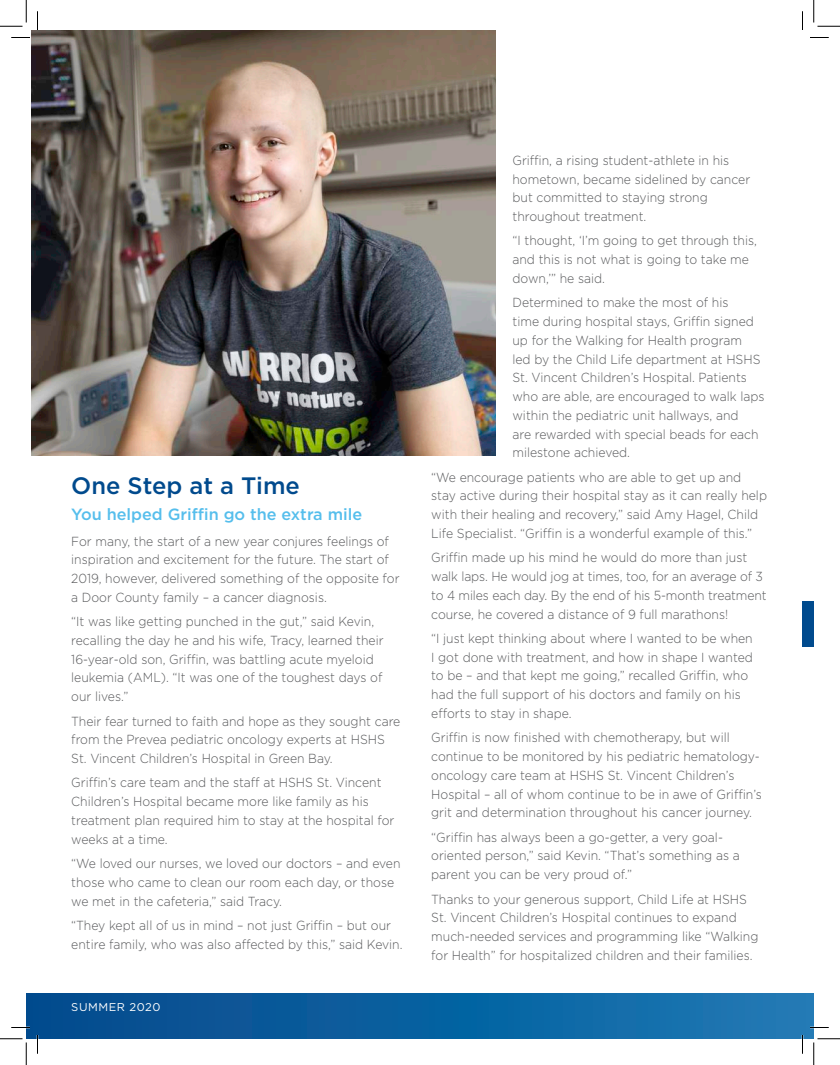
<style>
.page{position:relative;width:840px;height:1065px;background:#fff}
.page>*{position:absolute;margin:0;border:0;box-sizing:border-box;transform-origin:0 0}
.t1{font:500 23.75px "Gotham";color:#004a8d}
.t2{font:500 16.25px "Gotham";color:#55beec}
.t3{font:300 13.12px/18.8px "Gotham";color:#57585a;scale:.93 1}
.t4{font:11.25px "Gotham";letter-spacing:.05em;color:#fff}
</style>
<div class="page">
<div style="left:26px;top:994px;width:788px;height:45px;background:linear-gradient(to right,#00498c,#1b7ab5)"></div>
<div style="left:802px;top:601px;width:12px;height:45px;background:#004b8e"></div>
<img style="left:31px;top:30px;width:465px;height:425px">
<svg style="left:11px;top:37px;width:19px;height:1px"></svg>
<svg style="left:810px;top:37px;width:19px;height:1px"></svg>
<svg style="left:11px;top:1027px;width:19px;height:1px"></svg>
<svg style="left:810px;top:1027px;width:19px;height:1px"></svg>
<svg style="left:37px;top:11px;width:1px;height:19px"></svg>
<svg style="left:37px;top:1035px;width:1px;height:19px"></svg>
<svg style="left:802px;top:11px;width:1px;height:19px"></svg>
<svg style="left:802px;top:1035px;width:1px;height:19px"></svg>
<svg style="left:0;top:0;width:27px;height:27px"></svg>
<svg style="left:0;top:1039px;width:27px;height:26px"></svg>
<svg style="left:814px;top:0;width:26px;height:27px"></svg>
<svg style="left:814px;top:1039px;width:26px;height:26px"></svg>
<h1 class="t1" style="left:71px;top:470px;width:230px">One Step at a Time</h1>
<p class="t2" style="left:71px;top:503px;width:293px">You helped Griffin go the extra mile</p>
<p class="t3" style="left:71px;top:531px;width:355px">For many, the start of a new year conjures feelings of inspiration and excitement for the future. The start of 2019, however, delivered something of the opposite for a Door County family – a cancer diagnosis.</p>
<p class="t3" style="left:71px;top:612px;width:337px">“It was like getting punched in the gut,” said Kevin, recalling the day he and his wife, Tracy, learned their 16-year-old son, Griffin, was battling acute myeloid leukemia (AML). “It was one of the toughest days of our lives.”</p>
<p class="t3" style="left:71px;top:711px;width:355px">Their fear turned to faith and hope as they sought care from the Prevea pediatric oncology experts at HSHS<br>St. Vincent Children’s Hospital in Green Bay.</p>
<p class="t3" style="left:71px;top:773px;width:349px">Griffin’s care team and the staff at HSHS St. Vincent Children’s Hospital became more like family as his treatment plan required him to stay at the hospital for weeks at a time.</p>
<p class="t3" style="left:71px;top:854px;width:356px">“We loved our nurses, we loved our doctors – and even those who came to clean our room each day, or those we met in the cafeteria,” said Tracy.</p>
<p class="t3" style="left:71px;top:916px;width:358px">“They kept all of us in mind – not just Griffin – but our entire family, who was also affected by this,” said Kevin.</p>
<p class="t4" style="left:71px;top:1000px;width:91px">SUMMER 2020</p>
<p class="t3" style="left:512px;top:150px;width:257px">Griffin, a rising student-athlete in his hometown, became sidelined by cancer but committed to staying strong throughout treatment.</p>
<p class="t3" style="left:512px;top:231px;width:264px">“I thought, ‘I’m going to get through this, and this is not what is going to take me down,’” he said.</p>
<p class="t3" style="left:512px;top:293px;width:273px">Determined to make the most of his<br>time during hospital stays, Griffin signed up for the Walking for Health program<br>led by the Child Life department at HSHS St. Vincent Children’s Hospital. Patients who are able, are encouraged to walk laps within the pediatric unit hallways, and<br>are rewarded with special beads for each milestone achieved.</p>
<p class="t3" style="left:431px;top:467px;width:363px">“We encourage patients who are able to get up and stay active during their hospital stay as it can really help with their healing and recovery,” said Amy Hagel, Child Life Specialist. “Griffin is a wonderful example of this.”</p>
<p class="t3" style="left:431px;top:548px;width:362px">Griffin made up his mind he would do more than just walk laps. He would jog at times, too, for an average of 3 to 4 miles each day. By the end of his 5-month treatment course, he covered a distance of 9 full marathons!</p>
<p class="t3" style="left:431px;top:629px;width:347px">“I just kept thinking about where I wanted to be when I got done with treatment, and how in shape I wanted to be – and that kept me going,” recalled Griffin, who had the full support of his doctors and family on his efforts to stay in shape.</p>
<p class="t3" style="left:431px;top:728px;width:357px">Griffin is now finished with chemotherapy, but will continue to be monitored by his pediatric hematology&shy;oncology care team at HSHS St. Vincent Children’s Hospital – all of whom continue to be in awe of Griffin’s grit and determination throughout his cancer journey.</p>
<p class="t3" style="left:431px;top:827px;width:333px">“Griffin has always been a go-getter, a very goal&shy;oriented person,” said Kevin. “That’s something as a parent you can be very proud of.”</p>
<p class="t3" style="left:431px;top:889px;width:353px">Thanks to your generous support, Child Life at HSHS St. Vincent Children’s Hospital continues to expand much-needed services and programming like “Walking for Health” for hospitalized children and their families.</p>
</div>
